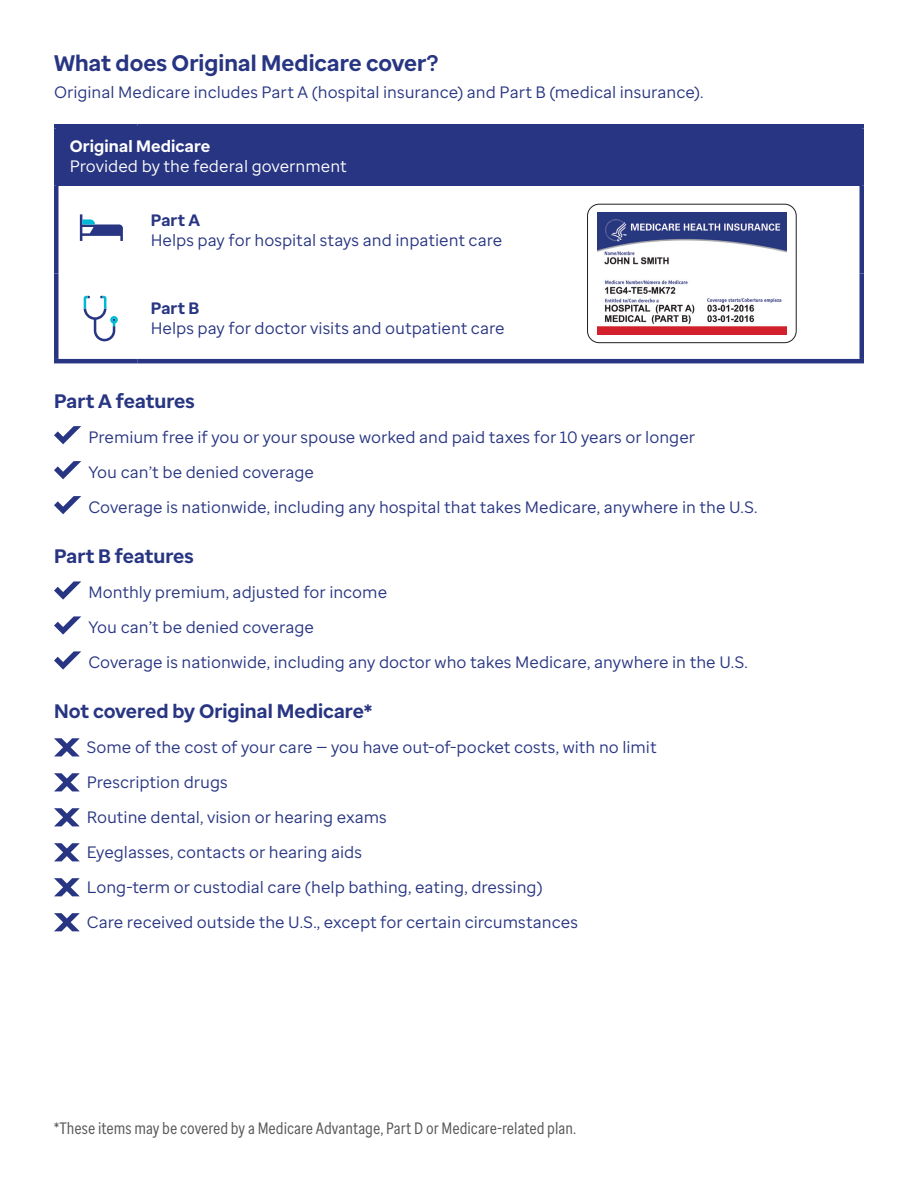
<style>
.page{position:relative;width:918px;height:1188px;background:#fff}
.page>*{position:absolute;margin:0;border:0;box-sizing:border-box;transform-origin:0 0}
.t1{font:700 22.5px "Enterprise Sans";letter-spacing:.005em;color:#283582}
.t2{font:700 19.5px "Enterprise Sans";letter-spacing:.005em;color:#283582}
.t3{font:16.5px/35px "Enterprise Sans";color:#283582}
.t4{font:16.5px "Enterprise Sans Cond";color:#57585a}
.t5{font:16.5px/19.8px "Enterprise Sans";color:#fff}
.s1{font-weight:700}
</style>
<div class="page">
<div style="left:56px;top:126px;width:806px;height:60px;background:#283582"></div>
<div style="left:54px;top:124px;width:83px;height:5px;background:#283582"></div>
<hr style="left:54px;top:129px;width:4px;height:57px;background:#283582">
<div style="left:137px;top:124px;width:385px;height:5px;background:#283582"></div>
<div style="left:522px;top:124px;width:342px;height:5px;background:#283582"></div>
<hr style="left:860px;top:129px;width:4px;height:57px;background:#283582">
<hr style="left:54px;top:186px;width:4px;height:87px;background:#283582">
<hr style="left:860px;top:186px;width:4px;height:87px;background:#283582">
<hr style="left:860px;top:273px;width:4px;height:86px;background:#283582">
<hr style="left:522px;top:359px;width:342px;height:4px;background:#283582">
<hr style="left:54px;top:273px;width:4px;height:86px;background:#283582">
<hr style="left:54px;top:359px;width:83px;height:4px;background:#283582">
<hr style="left:137px;top:359px;width:385px;height:4px;background:#283582">
<svg style="left:80px;top:214px;width:43px;height:27px"></svg>
<div style="left:587px;top:204px;width:209px;height:139px;border:1px solid #231f20;border-radius:12px"></div>
<img style="left:598px;top:212px;width:188px;height:122px">
<svg style="left:84px;top:296px;width:34px;height:45px"></svg>
<svg style="left:54px;top:426px;width:27px;height:18px"></svg>
<svg style="left:54px;top:461px;width:27px;height:18px"></svg>
<svg style="left:54px;top:496px;width:27px;height:18px"></svg>
<svg style="left:54px;top:581px;width:27px;height:19px"></svg>
<svg style="left:54px;top:616px;width:27px;height:19px"></svg>
<svg style="left:54px;top:651px;width:27px;height:19px"></svg>
<svg style="left:54px;top:738px;width:26px;height:18px"></svg>
<svg style="left:54px;top:773px;width:26px;height:18px"></svg>
<svg style="left:54px;top:808px;width:26px;height:18px"></svg>
<svg style="left:54px;top:843px;width:26px;height:18px"></svg>
<svg style="left:54px;top:878px;width:26px;height:18px"></svg>
<svg style="left:54px;top:913px;width:26px;height:18px"></svg>
<p class="t1" style="left:54px;top:49px;width:386px">What does Original Medicare cover?</p>
<p class="t3" style="left:54px;top:74px;width:651px">Original Medicare includes Part A (hospital insurance) and Part B (medical insurance).</p>
<p class="t5" style="left:70px;top:137px;width:279px"><span class="s1">Original Medicare<br></span>Provided by the federal government</p>
<p class="t3" style="left:151px;top:210px;width:353px;line-height:19.8px"><span class="s1">Part A<br></span>Helps pay for hospital stays and inpatient care</p>
<p class="t3" style="left:151px;top:298px;width:355px;line-height:19.8px"><span class="s1">Part B<br></span>Helps pay for doctor visits and outpatient care</p>
<p class="t2" style="left:54px;top:388px;width:142px">Part A features</p>
<p class="t3" style="left:88px;top:419px;width:671px">Premium free if you or your spouse worked and paid taxes for 10 years or longer<br>You can’t be denied coverage<br>Coverage is nationwide, including any hospital that takes Medicare, anywhere in the U.S.</p>
<p class="t2" style="left:54px;top:544px;width:141px">Part B features</p>
<p class="t3" style="left:88px;top:575px;width:661px">Monthly premium, adjusted for income<br>You can’t be denied coverage<br>Coverage is nationwide, including any doctor who takes Medicare, anywhere in the U.S.</p>
<p class="t2" style="left:54px;top:699px;width:320px">Not covered by Original Medicare*</p>
<p class="t3" style="left:87px;top:730px;width:571px">Some of the cost of your care — you have out-of-pocket costs, with no limit Prescription drugs<br>Routine dental, vision or hearing exams<br>Eyeglasses, contacts or hearing aids<br>Long-term or custodial care (help bathing, eating, dressing)<br>Care received outside the U.S., except for certain circumstances</p>
<p class="t4" style="left:54px;top:1118px;width:524px">*These items may be covered by a Medicare Advantage, Part D or Medicare-related plan.</p>
</div>
